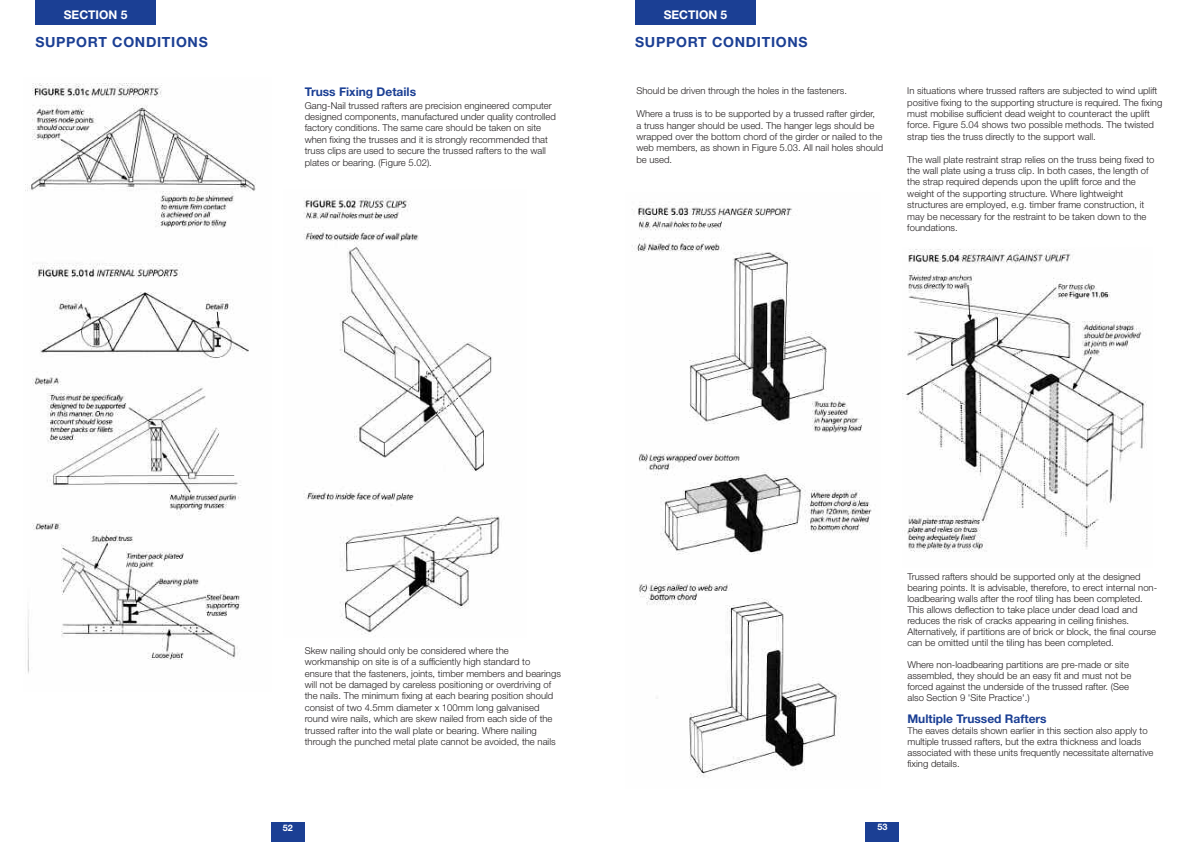
<style>
.page{position:relative;width:1191px;height:842px;background:#fff}
.page>*{position:absolute;margin:0;border:0;box-sizing:border-box;transform-origin:0 0}
.t1{font:700 14px "Helvetica Neue";letter-spacing:.05em;color:#1b3f94}
.t2{font:700 12px "Helvetica Neue";color:#1b3f94}
.t3{font:700 12px "Helvetica Neue";color:#fff}
.t4{font:300 9.5px/11.4px "Helvetica Neue";color:#231f20}
.t5{font:700 9px "Helvetica Neue";color:#fff}
</style>
<div class="page">
<div style="left:866px;top:822px;width:33px;height:11px;background:#1b3f94"></div>
<div style="left:866px;top:832px;width:33px;height:10px;background:#1b3f94"></div>
<img style="left:902px;top:249px;width:245px;height:303px">
<img style="left:632px;top:205px;width:240px;height:572px">
<div style="left:271px;top:822px;width:33px;height:12px;background:#1b3f94"></div>
<div style="left:271px;top:833px;width:33px;height:9px;background:#1b3f94"></div>
<img style="left:25px;top:83px;width:231px;height:591px">
<img style="left:304px;top:198px;width:196px;height:437px">
<div style="left:35px;top:8px;width:121px;height:17px;background:#1b3f94"></div>
<div style="left:35px;top:0;width:121px;height:8px;background:#1b3f94"></div>
<div style="left:635px;top:8px;width:121px;height:17px;background:#1b3f94"></div>
<div style="left:635px;top:0;width:121px;height:8px;background:#1b3f94"></div>
<p class="t3" style="left:64px;top:11px;width:65px">SECTION 5</p>
<h1 class="t1" style="left:35px;top:37px;width:174px">SUPPORT CONDITIONS</h1>
<p class="t2" style="left:305px;top:87px;width:113px">Truss Fixing Details</p>
<p class="t4" style="left:305px;top:100px;width:253px">Gang-Nail trussed rafters are precision engineered computer designed components, manufactured under quality controlled factory conditions. The same care should be taken on site when fixing the trusses and it is strongly recommended that truss clips are used to secure the trussed rafters to the wall plates or bearing. (Figure 5.02).</p>
<p class="t3" style="left:663px;top:11px;width:65px">SECTION 5</p>
<h1 class="t1" style="left:635px;top:37px;width:174px">SUPPORT CONDITIONS</h1>
<p class="t4" style="left:636px;top:86px;width:212px">Should be driven through the holes in the fasteners.</p>
<p class="t4" style="left:636px;top:109px;width:248px">Where a truss is to be supported by a trussed rafter girder,<br>a truss hanger should be used. The hanger legs should be wrapped over the bottom chord of the girder or nailed to the web members, as shown in Figure 5.03. All nail holes should be used.</p>
<p class="t4" style="left:907px;top:86px;width:256px">In situations where trussed rafters are subjected to wind uplift positive fixing to the supporting structure is required. The fixing must mobilise sufficient dead weight to counteract the uplift force. Figure 5.04 shows two possible methods. The twisted strap ties the truss directly to the support wall.</p>
<p class="t4" style="left:907px;top:154px;width:249px">The wall plate restraint strap relies on the truss being fixed to the wall plate using a truss clip. In both cases, the length of the strap required depends upon the uplift force and the weight of the supporting structure. Where lightweight structures are employed, e.g. timber frame construction, it may be necessary for the restraint to be taken down to the foundations.</p>
<p class="t4" style="left:305px;top:645px;width:257px">Skew nailing should only be considered where the workmanship on site is of a sufficiently high standard to<br>ensure that the fasteners, joints, timber members and bearings will not be damaged by careless positioning or overdriving of the nails. The minimum fixing at each bearing position should consist of two 4.5mm diameter x 100mm long galvanised round wire nails, which are skew nailed from each side of the trussed rafter into the wall plate or bearing. Where nailing through the punched metal plate cannot be avoided, the nails</p>
<p class="t5" style="left:283px;top:824px;width:12px">52</p>
<p class="t4" style="left:907px;top:572px;width:251px;line-height:11px">Trussed rafters should be supported only at the designed bearing points. It is advisable, therefore, to erect internal non&shy;loadbearing walls after the roof tiling has been completed.<br>This allows deflection to take place under dead load and reduces the risk of cracks appearing in ceiling finishes.<br>Alternatively, if partitions are of brick or block, the final course can be omitted until the tiling has been completed.</p>
<p class="t4" style="left:907px;top:660px;width:225px;line-height:11px">Where non-loadbearing partitions are pre-made or site assembled, they should be an easy fit and must not be forced against the underside of the trussed rafter. (See also Section 9 'Site Practice'.)</p>
<p class="t2" style="left:907px;top:714px;width:141px">Multiple Trussed Rafters</p>
<p class="t4" style="left:907px;top:726px;width:247px;line-height:11px">The eaves details shown earlier in this section also apply to multiple trussed rafters, but the extra thickness and loads associated with these units frequently necessitate alternative fixing details.</p>
<p class="t5" style="left:877px;top:824px;width:12px">53</p>
</div>
